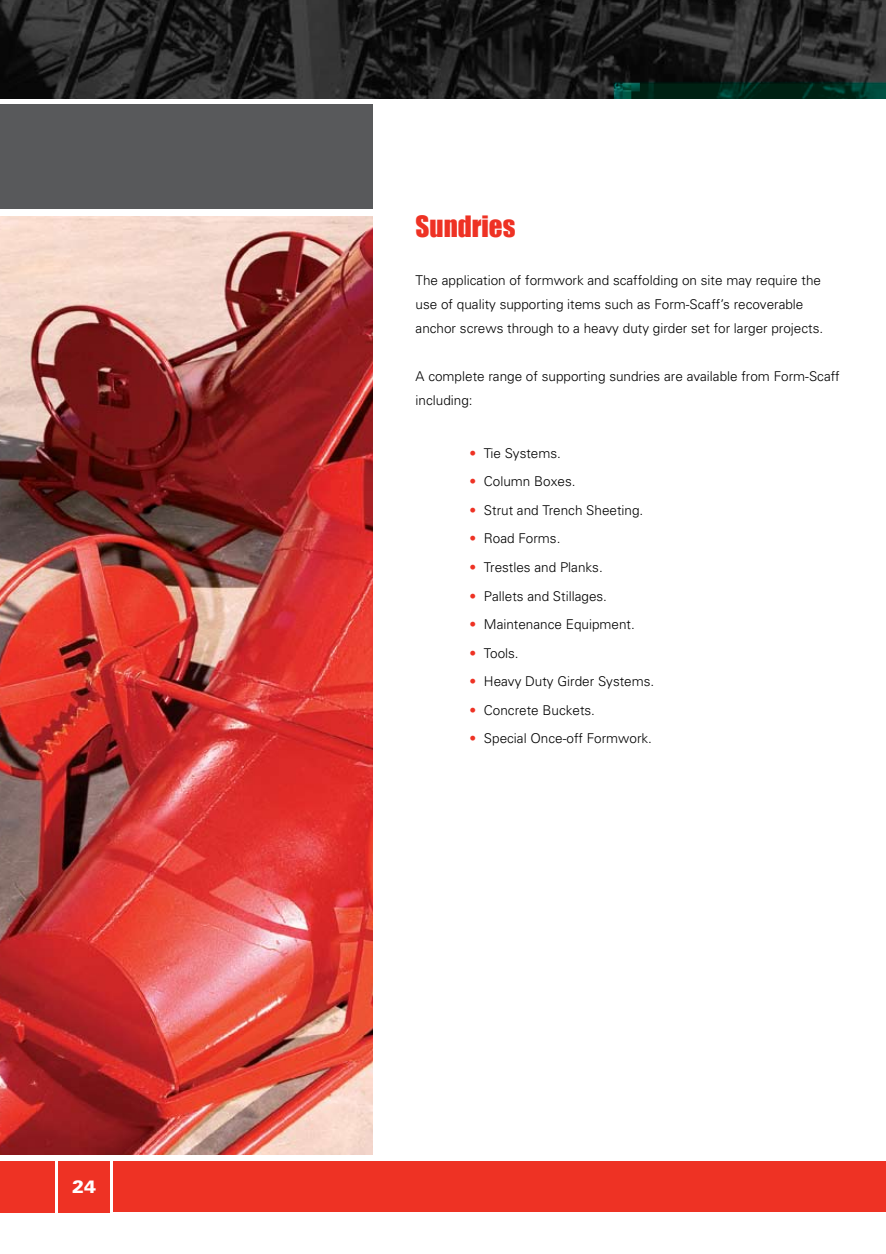
<style>
.page{position:relative;width:886px;height:1254px;background:#fff}
.page>*{position:absolute;margin:0;border:0;box-sizing:border-box;transform-origin:0 0}
.t1{font:27px "Impact";color:#ee3224}
.t2{font:900 18px "Univers";color:#fff}
.t3{font:300 13.5px/24px "Univers";color:#000}
.s1{color:#ee3224}
</style>
<div class="page">
<img style="left:0;top:216px;width:373px;height:938px">
<div style="left:58px;top:1161px;width:51px;height:51px;background:#ee3224"></div>
<div style="left:113px;top:1161px;width:772px;height:50px;background:#ee3224"></div>
<div style="left:0;top:1161px;width:55px;height:51px;background:#ee3224"></div>
<div style="left:0;top:105px;width:373px;height:104px;background:#58595b"></div>
<img style="left:0;top:0;width:885px;height:98px">
<h2 class="t2" style="left:72px;top:1176px;width:26px">24</h2>
<h1 class="t1" style="left:415px;top:210px;width:101px">Sundries</h1>
<p class="t3" style="left:415px;top:269px;width:409px">The application of formwork and scaffolding on site may require the use of quality supporting items such as Form-Scaff’s recoverable anchor screws through to a heavy duty girder set for larger projects.</p>
<p class="t3" style="left:415px;top:365px;width:425px">A complete range of supporting sundries are available from Form-Scaff including:</p>
<p class="t3" style="left:469px;top:441px;width:93px"><span class="s1">•</span> Tie Systems.</p>
<p class="t3" style="left:469px;top:470px;width:107px"><span class="s1">•</span> Column Boxes.</p>
<p class="t3" style="left:469px;top:498px;width:175px"><span class="s1">•</span> Strut and Trench Sheeting.</p>
<p class="t3" style="left:469px;top:527px;width:92px"><span class="s1">•</span> Road Forms.</p>
<p class="t3" style="left:469px;top:555px;width:135px"><span class="s1">•</span> Trestles and Planks.</p>
<p class="t3" style="left:469px;top:584px;width:139px"><span class="s1">•</span> Pallets and Stillages.</p>
<p class="t3" style="left:469px;top:612px;width:167px"><span class="s1">•</span> Maintenance Equipment.</p>
<p class="t3" style="left:469px;top:641px;width:51px"><span class="s1">•</span> Tools.</p>
<p class="t3" style="left:469px;top:669px;width:186px"><span class="s1">•</span> Heavy Duty Girder Systems.</p>
<p class="t3" style="left:469px;top:698px;width:127px"><span class="s1">•</span> Concrete Buckets.</p>
<p class="t3" style="left:469px;top:726px;width:184px"><span class="s1">•</span> Special Once-off Formwork.</p>
</div>
